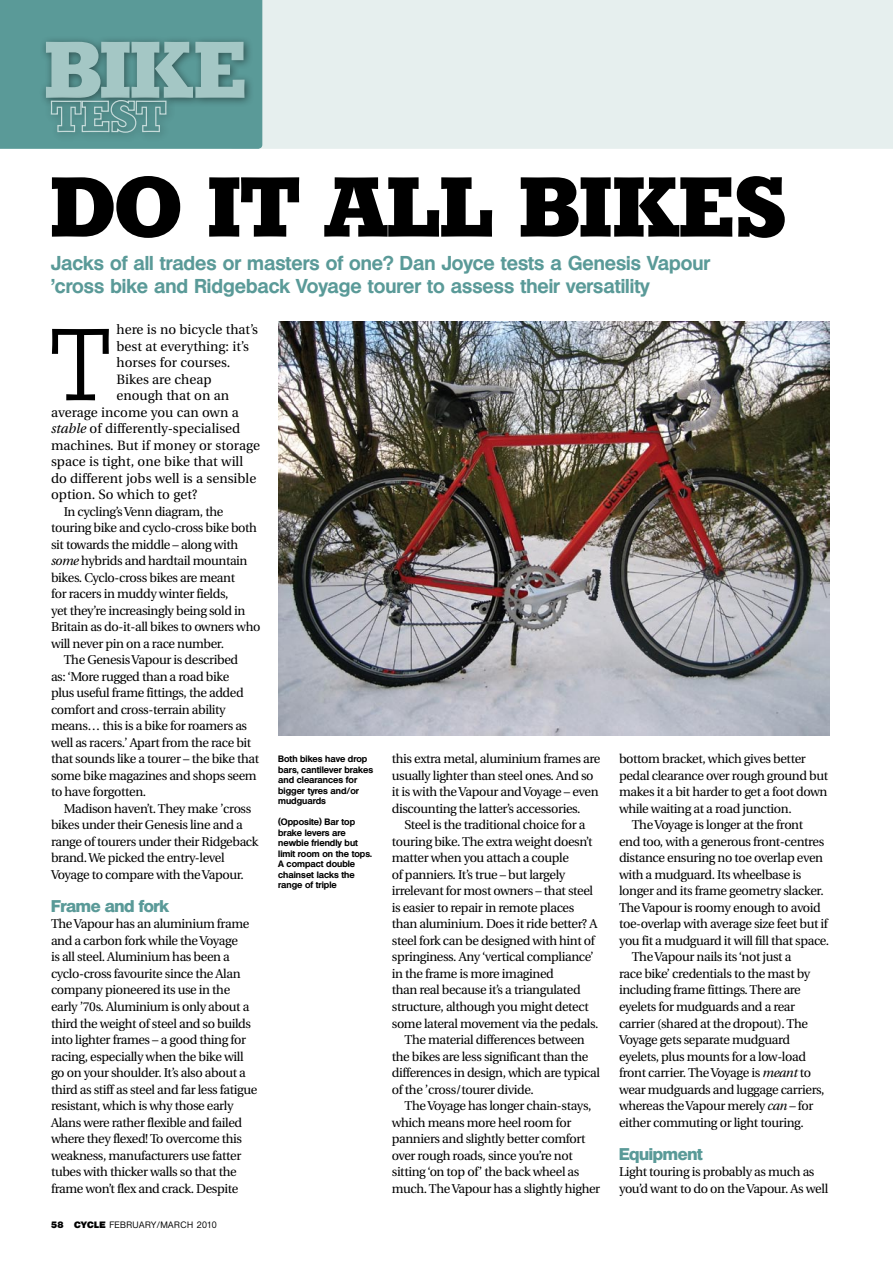
<style>
.page{position:relative;width:893px;height:1263px;background:#fff}
.page>*{position:absolute;margin:0;border:0;box-sizing:border-box;transform-origin:0 0}
.Answer_2ndPara{font:300 99.15px "Stafford";color:#000}
.t1{font:700 82.5px "Stafford";letter-spacing:.01em;color:#000}
.t2{font:700 77.85px "Stafford";color:#a4c7c5}
.t3{font:700 19.5px/23.4px "Olympia";color:#5a9a98}
.t4{font:800 16.5px "Olympia";letter-spacing:-.02em;color:#5a9a98}
.Answer_2ndPara-2{font:13.5px "Utopia";color:#000}
._2ndPara{font:12.75px/16.5px "Utopia";letter-spacing:-.03em;color:#000}
.Pic_caption{font:700 9px/10.5px "Olympia";color:#000}
.t5{font:500 9px "Olympia";letter-spacing:.05em;color:#000}
.s1{font-style:italic}
.s2{font-weight:800}
</style>
<div class="page">
<div style="left:262px;top:0;width:631px;height:149px;background:#e6efee"></div>
<div style="left:39px;top:35px;width:316px;height:129px;background:#000;opacity:.45"></div>
<div style="left:44px;top:93px;width:192px;height:82px;background:#fff"></div>
<svg style="left:0;top:0;width:262px;height:149px"></svg>
<img style="left:278px;top:322px;width:551px;height:413px">
<p class="t2" style="left:45px;top:23px;width:203px">BIKE</p>
<p class="t1" style="left:51px;top:157px;width:736px">DO IT ALL BIKES</p>
<p class="t3" style="left:51px;top:251px;width:661px">Jacks of all trades or masters of one? Dan Joyce tests a Genesis Vapour ’cross bike and Ridgeback Voyage tourer to assess their versatility</p>
<p class="Answer_2ndPara" style="left:51px;top:307px;width:60px">T</p>
<p class="Answer_2ndPara-2" style="left:117px;top:322px;width:143px">here is no bicycle that’s</p>
<p class="Answer_2ndPara-2" style="left:117px;top:339px;width:134px">best at everything: it’s</p>
<p class="Answer_2ndPara-2" style="left:117px;top:355px;width:115px">horses for courses.</p>
<p class="Answer_2ndPara-2" style="left:117px;top:372px;width:97px">Bikes are cheap</p>
<p class="Answer_2ndPara-2" style="left:117px;top:388px;width:114px">enough that on an</p>
<p class="Answer_2ndPara-2" style="left:51px;top:405px;width:189px">average income you can own a</p>
<p class="Answer_2ndPara-2" style="left:51px;top:421px;width:191px"><span class="s1">stable</span> of differently-specialised</p>
<p class="Answer_2ndPara-2" style="left:51px;top:438px;width:210px">machines. But if money or storage</p>
<p class="Answer_2ndPara-2" style="left:51px;top:454px;width:194px">space is tight, one bike that will</p>
<p class="Answer_2ndPara-2" style="left:51px;top:471px;width:207px">do different jobs well is a sensible</p>
<p class="Answer_2ndPara-2" style="left:51px;top:487px;width:148px">option. So which to get?</p>
<p class="_2ndPara" style="left:51px;top:503px;width:211px;text-indent:13px">In cycling’s Venn diagram, the touring bike and cyclo-cross bike both sit towards the middle – along with <span class="s1">some</span> hybrids and hardtail mountain bikes. Cyclo-cross bikes are meant<br>for racers in muddy winter fields,<br>yet they’re increasingly being sold in Britain as do-it-all bikes to owners who will never pin on a race number.</p>
<p class="_2ndPara" style="left:51px;top:652px;width:210px;text-indent:13px">The Genesis Vapour is described<br>as: ‘More rugged than a road bike<br>plus useful frame fittings, the added comfort and cross-terrain ability means… this is a bike for roamers as well as racers.’ Apart from the race bit that sounds like a tourer – the bike that some bike magazines and shops seem to have forgotten.</p>
<p class="_2ndPara" style="left:51px;top:801px;width:209px;text-indent:13px">Madison haven’t. They make ’cross bikes under their Genesis line and a range of tourers under their Ridgeback brand. We picked the entry-level Voyage to compare with the Vapour.</p>
<p class="t4" style="left:51px;top:896px;width:119px">Frame and fork</p>
<p class="_2ndPara" style="left:51px;top:916px;width:208px">The Vapour has an aluminium frame and a carbon fork while the Voyage<br>is all steel. Aluminium has been a cyclo-cross favourite since the Alan company pioneered its use in the early ’70s. Aluminium is only about a third the weight of steel and so builds into lighter frames – a good thing for racing, especially when the bike will go on your shoulder. It’s also about a third as stiff as steel and far less fatigue resistant, which is why those early Alans were rather flexible and failed where they flexed! To overcome this weakness, manufacturers use fatter tubes with thicker walls so that the frame won’t flex and crack. Despite</p>
<p class="_2ndPara" style="left:392px;top:751px;width:210px">this extra metal, aluminium frames are usually lighter than steel ones. And so it is with the Vapour and Voyage – even discounting the latter’s accessories.</p>
<p class="_2ndPara" style="left:392px;top:817px;width:208px;text-indent:13px">Steel is the traditional choice for a touring bike. The extra weight doesn’t matter when you attach a couple<br>of panniers. It’s true – but largely irrelevant for most owners – that steel is easier to repair in remote places than aluminium. Does it ride better? A steel fork can be designed with hint of springiness. Any ‘vertical compliance’ in the frame is more imagined<br>than real because it’s a triangulated structure, although you might detect some lateral movement via the pedals.</p>
<p class="_2ndPara" style="left:392px;top:1032px;width:210px;text-indent:13px">The material differences between the bikes are less significant than the differences in design, which are typical of the ’cross/tourer divide.</p>
<p class="_2ndPara" style="left:392px;top:1098px;width:210px;text-indent:13px">The Voyage has longer chain-stays, which means more heel room for panniers and slightly better comfort over rough roads, since you’re not sitting ‘on top of’ the back wheel as much. The Vapour has a slightly higher</p>
<p class="_2ndPara" style="left:619px;top:751px;width:211px">bottom bracket, which gives better pedal clearance over rough ground but makes it a bit harder to get a foot down while waiting at a road junction.</p>
<p class="_2ndPara" style="left:619px;top:817px;width:212px;text-indent:13px">The Voyage is longer at the front<br>end too, with a generous front-centres distance ensuring no toe overlap even with a mudguard. Its wheelbase is longer and its frame geometry slacker.<br>The Vapour is roomy enough to avoid toe-overlap with average size feet but if you fit a mudguard it will fill that space.</p>
<p class="_2ndPara" style="left:619px;top:949px;width:207px;text-indent:13px">The Vapour nails its ‘not just a<br>race bike’ credentials to the mast by including frame fittings. There are eyelets for mudguards and a rear carrier (shared at the dropout). The Voyage gets separate mudguard eyelets, plus mounts for a low-load front carrier. The Voyage is <span class="s1">meant</span> to wear mudguards and luggage carriers, whereas the Vapour merely <span class="s1">can</span> – for either commuting or light touring.</p>
<p class="t4" style="left:619px;top:1144px;width:85px">Equipment</p>
<p class="_2ndPara" style="left:619px;top:1164px;width:211px">Light touring is probably as much as you’d want to do on the Vapour. As well</p>
<p class="Pic_caption" style="left:278px;top:754px;width:96px">Both bikes have drop bars, cantilever brakes and clearances for bigger tyres and/or mudguards</p>
<p class="Pic_caption" style="left:278px;top:817px;width:95px">(Opposite) Bar top brake levers are newbie friendly but limit room on the tops.</p>
<p class="Pic_caption" style="left:278px;top:859px;width:79px;text-align:justify">A compact double chainset lacks the range of triple</p>
<p class="t5" style="left:51px;top:1219px;width:167px"><span class="s2">58 CYCLE</span> FEBRUARY/MARCH 2010</p>
</div>
